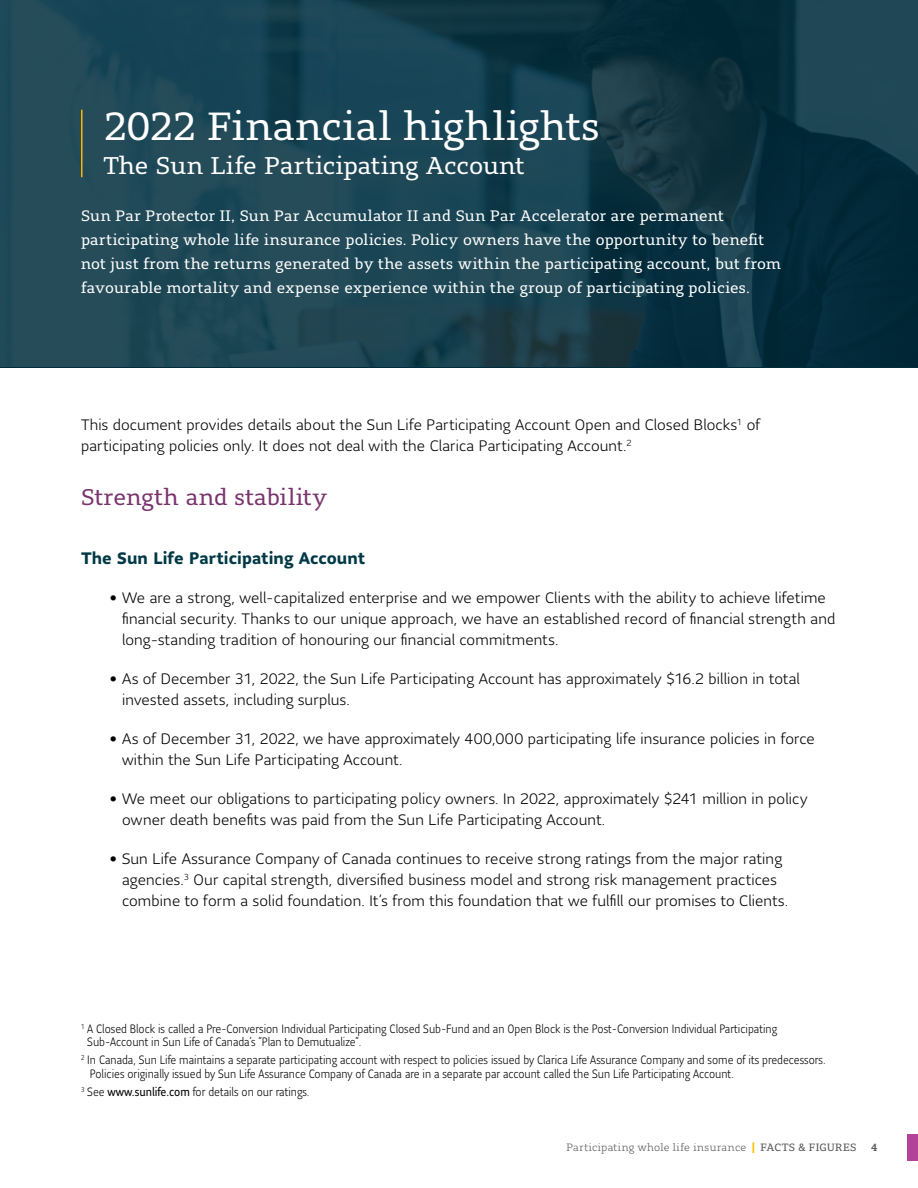
<style>
.page{position:relative;width:918px;height:1188px;background:#fff}
.page>*{position:absolute;margin:0;border:0;box-sizing:border-box;transform-origin:0 0}
.t1{font:39px "Sun Life Serif";letter-spacing:.01em;color:#fff}
.t2{font:24px "Sun Life Serif";color:#fff}
.t3{font:22.5px "Sun Life Serif";letter-spacing:.01em;color:#79346d}
.t4{font:700 16.5px "Sun Life Sans";letter-spacing:.005em;color:#003946}
.t5{font:300 15px/21px "Sun Life Sans";letter-spacing:.01em;color:#000}
.t6{font:15px/24px "Sun Life Serif";letter-spacing:.01em;color:#fff}
.t7{font:300 12px/13.5px "Sun Life Sans Condensed";color:#000}
.t8{font:300 10.5px "Sun Life Serif";letter-spacing:.035em;color:#555}
.t9{font:500 10.5px "Sun Life Serif";color:#555}
.s1{font-weight:400}
.s2{font-weight:700;color:#fcc000}
</style>
<div class="page">
<div style="left:908px;top:1134px;width:10px;height:26px;background:#b24398"></div>
<img style="left:0;top:0;width:918px;height:367px">
<hr style="left:81px;top:110px;width:1px;height:67px;background:#ffcb05">
<h1 class="t1" style="left:104px;top:99px;width:498px">2022 Financial highlights</h1>
<h2 class="t2" style="left:104px;top:149px;width:423px">The Sun Life Participating Account</h2>
<p class="t6" style="left:81px;top:203px;width:702px">Sun Par Protector II, Sun Par Accumulator II and Sun Par Accelerator are permanent participating whole life insurance policies. Policy owners have the opportunity to benefit not just from the returns generated by the assets within the participating account, but from favourable mortality and expense experience within the group of participating policies.</p>
<p class="t5" style="left:81px;top:414px;width:681px">This document provides details about the Sun Life Participating Account Open and Closed Blocks<sup>1</sup> of participating policies only. It does not deal with the Clarica Participating Account.<sup>2</sup></p>
<h3 class="t3" style="left:81px;top:482px;width:248px">Strength and stability</h3>
<p class="t4" style="left:81px;top:546px;width:286px">The Sun Life Participating Account</p>
<p class="t5" style="left:122px;top:587px;width:715px;text-indent:-13px">• We are a strong, well-capitalized enterprise and we empower Clients with the ability to achieve lifetime financial security. Thanks to our unique approach, we have an established record of financial strength and long-standing tradition of honouring our financial commitments.</p>
<p class="t5" style="left:122px;top:668px;width:679px;text-indent:-13px">• As of December 31, 2022, the Sun Life Participating Account has approximately $16.2 billion in total invested assets, including surplus.</p>
<p class="t5" style="left:122px;top:728px;width:694px;text-indent:-13px">• As of December 31, 2022, we have approximately 400,000 participating life insurance policies in force within the Sun Life Participating Account.</p>
<p class="t5" style="left:122px;top:788px;width:687px;text-indent:-13px">• We meet our obligations to participating policy owners. In 2022, approximately $241 million in policy owner death benefits was paid from the Sun Life Participating Account.</p>
<p class="t5" style="left:122px;top:848px;width:668px;text-indent:-13px">• Sun Life Assurance Company of Canada continues to receive strong ratings from the major rating agencies.<sup>3</sup> Our capital strength, diversified business model and strong risk management practices combine to form a solid foundation. It’s from this foundation that we fulfill our promises to Clients.</p>
<p class="t7" style="left:87px;top:1021px;width:691px;text-indent:-6px"><sup>1</sup> A Closed Block is called a Pre-Conversion Individual Participating Closed Sub-Fund and an Open Block is the Post-Conversion Individual Participating<br>Sub-Account in Sun Life of Canada’s “Plan to Demutualize”.</p>
<p class="t7" style="left:90px;top:1053px;width:737px;text-indent:-9px"><sup>2</sup> In Canada, Sun Life maintains a separate participating account with respect to policies issued by Clarica Life Assurance Company and some of its predecessors.<br>Policies originally issued by Sun Life Assurance Company of Canada are in a separate par account called the Sun Life Participating Account.</p>
<p class="t7" style="left:81px;top:1084px;width:230px"><sup>3</sup> See <span class="s1">www.sunlife.com</span> for details on our ratings.</p>
<p class="t8" style="left:566px;top:1140px;width:292px">Participating whole life insurance <span class="s2">|</span> <span class="s1">FACTS &amp; FIGURES</span></p>
<p class="t9" style="left:871px;top:1140px;width:8px">4</p>
</div>
